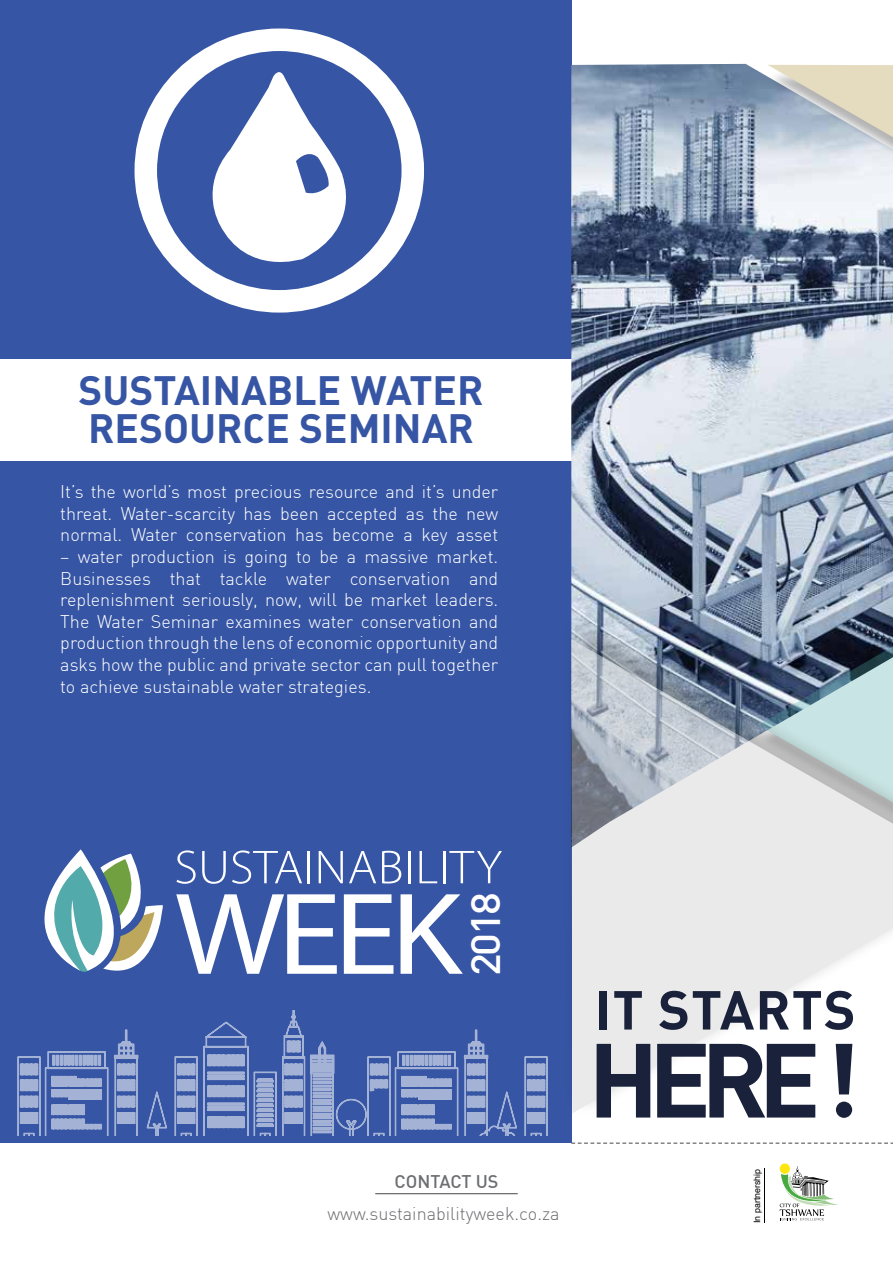
<style>
.page{position:relative;width:893px;height:1263px;background:#fff}
.page>*{position:absolute;margin:0;border:0;box-sizing:border-box;transform-origin:0 0}
.t1{font:117.75px "Myriad Pro";color:#fff;scale:1.11 1}
.t2{font:103.5px "DIN Bold Alternate";color:#19223a}
.t3{font:54px "DIN Bold Alternate";letter-spacing:.02em;color:#19223a}
.t4{font:300 47.85px "Myriad Pro";letter-spacing:.01em;color:#fff;scale:1.06 1}
.t5{font:40.5px/37.5px "DIN Bold Alternate";color:#3655a4}
.t6{font:500 40.35px "DIN";color:#fff;scale:1.06 1}
.t7{font:300 18px/21.6px "DIN";color:#fff;text-align:justify}
.t8{font:300 18px "DIN";color:#6d6e71}
.t9{font:500 18px "DIN";color:#6d6e71}
.t10{font:8.85px "Helvetica";color:#000}
</style>
<div class="page">
<div style="left:0;top:0;width:571px;height:1263px;background:#3655a4"></div>
<div style="left:0;top:359px;width:893px;height:102px;background:#fff"></div>
<svg style="left:198px;top:66px;width:165px;height:211px"></svg>
<div style="left:135px;top:29px;width:289px;height:284px;border:22px solid #fff;border-radius:50%"></div>
<img style="left:571px;top:64px;width:322px;height:547px">
<div style="left:562px;top:611px;width:331px;height:507px;background:#000;opacity:.6"></div>
<svg style="left:571px;top:639px;width:322px;height:474px;fill:#eaeaea"></svg>
<div style="left:767px;top:70px;width:126px;height:326px;background:#dae3ea"></div>
<svg style="left:768px;top:65px;width:125px;height:310px"></svg>
<div style="left:0;top:1144px;width:893px;height:119px;background:#fff"></div>
<svg style="left:44px;top:849px;width:119px;height:123px"></svg>
<svg style="left:571px;top:1142px;width:322px;height:2px"></svg>
<hr style="left:375px;top:1193px;width:143px;height:1px;background:#6d6e71">
<svg style="left:18px;top:1010px;width:530px;height:125px"></svg>
<svg style="left:780px;top:1163px;width:10px;height:11px"></svg>
<svg style="left:780px;top:1166px;width:58px;height:54px"></svg>
<img style="left:764px;top:1169px;width:1px;height:53px">
<h3 class="t5" style="left:79px;top:370px;width:407px">SUSTAINABLE WATER<br>RESOURCE SEMINAR</h3>
<p class="t7" style="left:60px;top:481px;width:440px">It’s the world’s most precious resource and it’s under threat. Water-scarcity has been accepted as the new normal. Water conservation has become a key asset</p>
<p class="t7" style="left:60px;top:545px;width:439px">– water production is going to be a massive market.<br>Businesses that tackle water conservation and replenishment seriously, now, will be market leaders.<br>The Water Seminar examines water conservation and production through the lens of economic opportunity and asks how the public and private sector can pull together to achieve sustainable water strategies.</p>
<h3 class="t4" style="left:174px;top:838px;width:310px">SUSTAINABILITY</h3>
<h1 class="t1" style="left:174px;top:862px;width:260px">WEEK</h1>
<h3 class="t6" style="left:460px;top:976px;width:81px;rotate:-90deg">2018</h3>
<p class="t9" style="left:394px;top:1169px;width:106px">CONTACT US</p>
<p class="t8" style="left:327px;top:1202px;width:234px">www.sustainabilityweek.co.za</p>
<h3 class="t3" style="left:595px;top:975px;width:262px">IT STARTS</h3>
<h2 class="t2" style="left:588px;top:1012px;width:273px">HERE !</h2>
<p class="t10" style="left:750px;top:1223px;width:55px;rotate:-90deg">In partnership</p>
</div>
